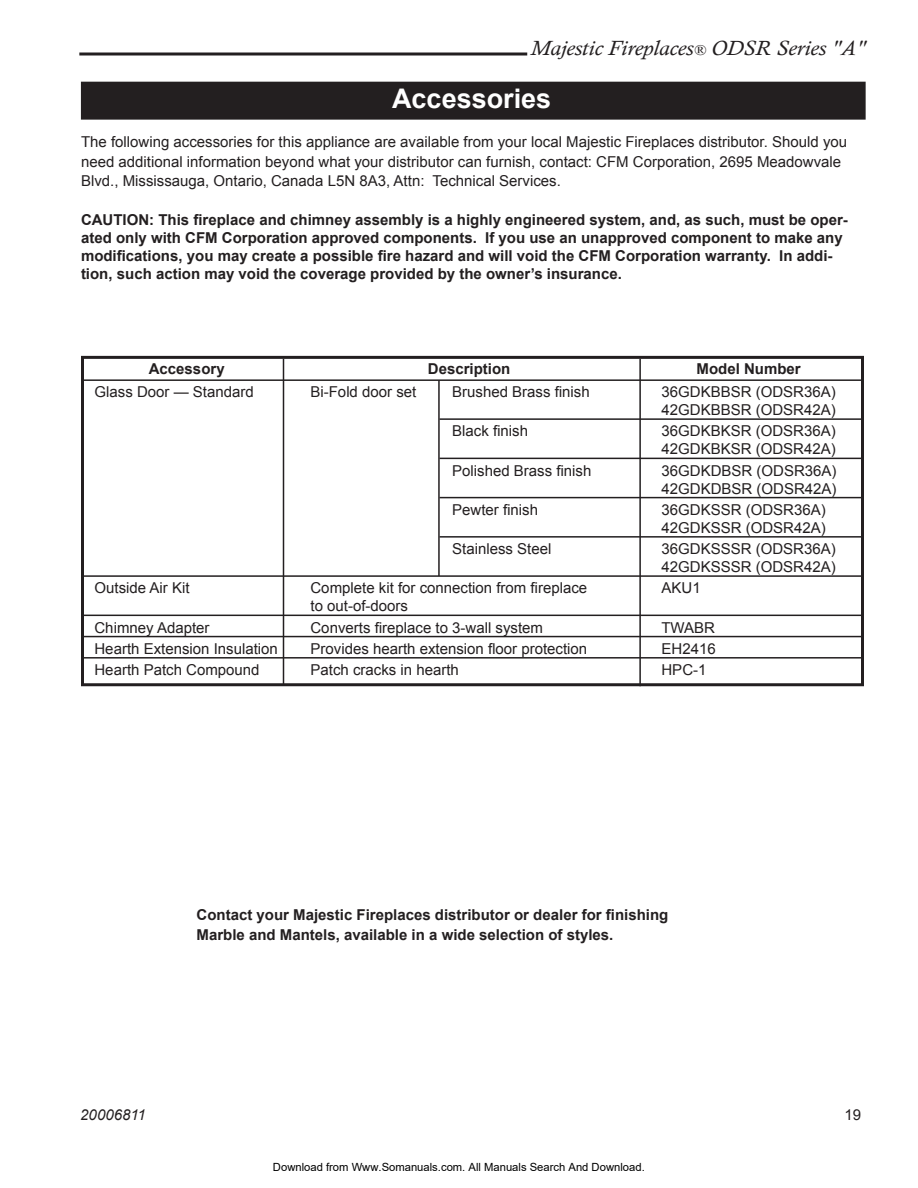
<style>
.page{position:relative;width:918px;height:1188px;background:#fff}
.page>*{position:absolute;margin:0;border:0;box-sizing:border-box;transform-origin:0 0}
.t1{font:700 27px "Arial";color:#fff}
.t2{font:italic 21px "Calisto";color:#231f20;scale:1.08 1}
.t3{font:15px/18px "Arial";color:#231f20}
.t4{font:700 15px/18px "Arial";color:#231f20}
.t5{font:italic 15px "Arial";color:#231f20}
.t6{font:11.25px "Arial";color:#000}
.s1{font-size:15px}
</style>
<div class="page">
<svg style="left:79px;top:52px;width:448px;height:4px;background:#595657"></svg>
<hr style="left:81px;top:379px;width:781px;height:2px;background:#231f20">
<hr style="left:439px;top:418px;width:423px;height:2px;background:#231f20">
<hr style="left:439px;top:458px;width:423px;height:1px;background:#231f20">
<hr style="left:439px;top:497px;width:423px;height:1px;background:#231f20">
<hr style="left:439px;top:536px;width:423px;height:2px;background:#231f20">
<hr style="left:81px;top:575px;width:781px;height:2px;background:#231f20">
<hr style="left:81px;top:615px;width:781px;height:1px;background:#231f20">
<hr style="left:81px;top:636px;width:781px;height:1px;background:#231f20">
<hr style="left:81px;top:657px;width:781px;height:2px;background:#231f20">
<div style="left:81px;top:356px;width:783px;height:330px;border:3px solid #231f20"></div>
<div style="left:82px;top:83px;width:782px;height:35px;background:#231f20"></div>
<div style="left:81px;top:82px;width:785px;height:38px;border:3px solid #231f20"></div>
<hr style="left:283px;top:359px;width:1px;height:326px;background:#231f20">
<hr style="left:438px;top:380px;width:2px;height:196px;background:#231f20">
<hr style="left:639px;top:359px;width:2px;height:327px;background:#231f20">
<h2 class="t2" style="left:530px;top:36px;width:312px">Majestic Fireplaces<span class="s1">®</span> ODSR Series "A"</h2>
<h1 class="t1" style="left:392px;top:84px;width:161px">Accessories</h1>
<p class="t3" style="left:81px;top:132px;width:768px;line-height:19.5px">The following accessories for this appliance are available from your local Majestic Fireplaces distributor. Should you need additional information beyond what your distributor can furnish, contact: CFM Corporation, 2695 Meadowvale<br>Blvd., Mississauga, Ontario, Canada L5N 8A3, Attn: Technical Services.</p>
<p class="t4" style="left:81px;top:211px;width:768px">CAUTION: This fireplace and chimney assembly is a highly engineered system, and, as such, must be oper&shy;ated only with CFM Corporation approved components. If you use an unapproved component to make any modifications, you may create a possible fire hazard and will void the CFM Corporation warranty. In addi&shy;tion, such action may void the coverage provided by the owner’s insurance.</p>
<p class="t4" style="left:149px;top:360px;width:77px">Accessory</p>
<p class="t4" style="left:428px;top:360px;width:84px">Description</p>
<p class="t4" style="left:697px;top:360px;width:106px">Model Number</p>
<p class="t3" style="left:94px;top:383px;width:161px">Glass Door — Standard</p>
<p class="t3" style="left:310px;top:383px;width:107px">Bi-Fold door set</p>
<p class="t3" style="left:452px;top:383px;width:139px">Brushed Brass finish</p>
<p class="t3" style="left:661px;top:383px;width:176px">36GDKBBSR (ODSR36A)<br>42GDKBBSR (ODSR42A)</p>
<p class="t3" style="left:452px;top:422px;width:77px">Black finish</p>
<p class="t3" style="left:662px;top:422px;width:176px">36GDKBKSR (ODSR36A)<br>42GDKBKSR (ODSR42A)</p>
<p class="t3" style="left:452px;top:461px;width:141px">Polished Brass finish</p>
<p class="t3" style="left:662px;top:461px;width:177px">36GDKDBSR (ODSR36A)<br>42GDKDBSR (ODSR42A)</p>
<p class="t3" style="left:452px;top:501px;width:87px">Pewter finish</p>
<p class="t3" style="left:662px;top:501px;width:166px">36GDKSSR (ODSR36A)<br>42GDKSSR (ODSR42A)</p>
<p class="t3" style="left:452px;top:540px;width:101px">Stainless Steel</p>
<p class="t3" style="left:662px;top:540px;width:176px">36GDKSSSR (ODSR36A)<br>42GDKSSSR (ODSR42A)</p>
<p class="t3" style="left:95px;top:579px;width:97px">Outside Air Kit</p>
<p class="t3" style="left:311px;top:579px;width:278px">Complete kit for connection from fireplace</p>
<p class="t3" style="left:662px;top:579px;width:41px">AKU1</p>
<p class="t3" style="left:311px;top:597px;width:99px">to out-of-doors</p>
<p class="t3" style="left:95px;top:618px;width:117px">Chimney Adapter</p>
<p class="t3" style="left:311px;top:618px;width:234px">Converts fireplace to 3-wall system</p>
<p class="t3" style="left:662px;top:618px;width:55px">TWABR</p>
<p class="t3" style="left:94px;top:640px;width:185px">Hearth Extension Insulation</p>
<p class="t3" style="left:310px;top:640px;width:278px">Provides hearth extension floor protection</p>
<p class="t3" style="left:661px;top:640px;width:56px">EH2416</p>
<p class="t3" style="left:94px;top:661px;width:167px">Hearth Patch Compound</p>
<p class="t3" style="left:310px;top:661px;width:150px">Patch cracks in hearth</p>
<p class="t3" style="left:662px;top:661px;width:46px">HPC-1</p>
<p class="t4" style="left:197px;top:905px;width:473px;line-height:19.5px">Contact your Majestic Fireplaces distributor or dealer for finishing<br>Marble and Mantels, available in a wide selection of styles.</p>
<p class="t5" style="left:80px;top:1107px;width:67px">20006811</p>
<p class="t6" style="left:273px;top:1160px;width:373px">Download from Www.Somanuals.com. All Manuals Search And Download.</p>
<p class="t3" style="left:845px;top:1106px;width:18px">19</p>
</div>
